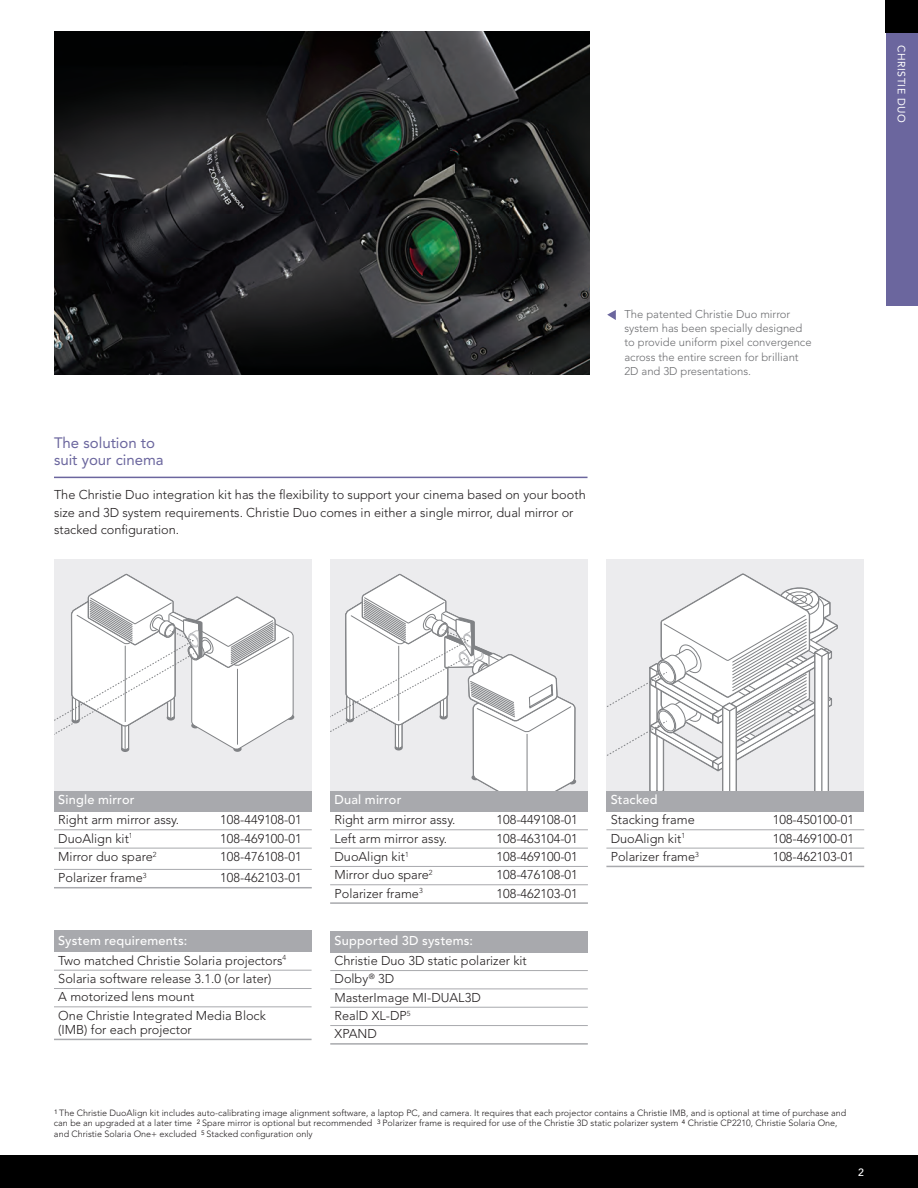
<style>
.page{position:relative;width:918px;height:1188px;background:#fff}
.page>*{position:absolute;margin:0;border:0;box-sizing:border-box;transform-origin:0 0}
.t1{font:15px/17.2px "Avenir";color:#6b669e}
.t2{font:300 12.75px/18.3px "Avenir";color:#231f20}
.t3{font:500 12.75px "Avenir";letter-spacing:.015em;color:#fff}
.t4{font:300 11.25px/14.2px "Avenir";color:#6c6d70}
.t5{font:10.5px "Avenir";letter-spacing:.05em;color:#fff}
.t6{font:500 10.5px "Avenir";color:#fff}
.t7{font:300 9px/10.5px "Avenir";color:#231f20}
.s1{font-weight:500;color:#fff}
</style>
<div class="page">
<div style="left:886px;top:32px;width:32px;height:274px;background:#6b669e"></div>
<div style="left:0;top:1156px;width:918px;height:32px;background:#000"></div>
<div style="left:886px;top:0;width:32px;height:32px;background:#000"></div>
<div style="left:54px;top:931px;width:258px;height:21px;background:#a8a9ad"></div>
<hr style="left:54px;top:970px;width:258px;height:1px;background:#a8a9ad">
<hr style="left:54px;top:988px;width:258px;height:1px;background:#a8a9ad">
<hr style="left:54px;top:1006px;width:258px;height:1px;background:#a8a9ad">
<hr style="left:54px;top:1039px;width:258px;height:1px;background:#a8a9ad">
<div style="left:54px;top:790px;width:258px;height:21px;background:#a8a9ad"></div>
<hr style="left:54px;top:829px;width:258px;height:1px;background:#a8a9ad">
<hr style="left:54px;top:848px;width:258px;height:1px;background:#a8a9ad">
<hr style="left:54px;top:869px;width:258px;height:1px;background:#a8a9ad">
<hr style="left:54px;top:887px;width:258px;height:1px;background:#a8a9ad">
<div style="left:330px;top:931px;width:258px;height:21px;background:#a8a9ad"></div>
<hr style="left:330px;top:970px;width:258px;height:1px;background:#a8a9ad">
<hr style="left:330px;top:989px;width:258px;height:1px;background:#a8a9ad">
<hr style="left:330px;top:1007px;width:258px;height:1px;background:#a8a9ad">
<hr style="left:330px;top:1025px;width:258px;height:1px;background:#a8a9ad">
<hr style="left:330px;top:1043px;width:258px;height:2px;background:#a8a9ad">
<div style="left:330px;top:790px;width:258px;height:21px;background:#a8a9ad"></div>
<hr style="left:330px;top:829px;width:258px;height:1px;background:#a8a9ad">
<hr style="left:330px;top:848px;width:258px;height:1px;background:#a8a9ad">
<hr style="left:330px;top:866px;width:258px;height:1px;background:#a8a9ad">
<hr style="left:330px;top:884px;width:258px;height:1px;background:#a8a9ad">
<hr style="left:330px;top:902px;width:258px;height:2px;background:#a8a9ad">
<div style="left:606px;top:790px;width:258px;height:21px;background:#a8a9ad"></div>
<hr style="left:606px;top:829px;width:258px;height:1px;background:#a8a9ad">
<hr style="left:606px;top:848px;width:258px;height:1px;background:#a8a9ad">
<hr style="left:606px;top:866px;width:258px;height:1px;background:#a8a9ad">
<svg style="left:607px;top:310px;width:9px;height:10px"></svg>
<hr style="left:54px;top:477px;width:534px;height:1px;background:#6b669e">
<div style="left:54px;top:559px;width:258px;height:231px;background:#ececee"></div>
<svg style="left:54px;top:573px;width:240px;height:179px"></svg>
<div style="left:330px;top:559px;width:258px;height:231px;background:#ececee"></div>
<svg style="left:330px;top:573px;width:246px;height:217px"></svg>
<div style="left:606px;top:559px;width:258px;height:231px;background:#ececee"></div>
<svg style="left:607px;top:573px;width:231px;height:217px"></svg>
<img style="left:54px;top:31px;width:536px;height:344px">
<p class="t1" style="left:54px;top:434px;width:111px">The solution to suit your cinema</p>
<p class="t2" style="left:54px;top:486px;width:533px;line-height:17.2px">The Christie Duo integration kit has the flexibility to support your cinema based on your booth size and 3D system requirements. Christie Duo comes in either a single mirror, dual mirror or stacked configuration.</p>
<p class="t4" style="left:624px;top:307px;width:189px">The patented Christie Duo mirror system has been specially designed to provide uniform pixel convergence across the entire screen for brilliant 2D and 3D presentations.</p>
<p class="t5" style="left:908px;top:45px;width:79px;rotate:90deg">CHRISTIE DUO</p>
<p class="t3" style="left:58px;top:793px;width:78px">Single mirror</p>
<p class="t2" style="left:58px;top:811px;width:122px">Right arm mirror assy.</p>
<p class="t2" style="left:220px;top:811px;width:83px">108-449108-01</p>
<p class="t2" style="left:58px;top:829px;width:76px">DuoAlign kit<sup>1</sup></p>
<p class="t2" style="left:220px;top:829px;width:83px">108-469100-01</p>
<p class="t2" style="left:58px;top:847px;width:100px">Mirror duo spare<sup>2</sup></p>
<p class="t2" style="left:220px;top:847px;width:83px">108-476108-01</p>
<p class="t2" style="left:58px;top:869px;width:90px">Polarizer frame<sup>3</sup></p>
<p class="t2" style="left:220px;top:869px;width:83px">108-462103-01</p>
<p class="t2" style="left:58px;top:931px;width:229px;line-height:19.8px"><span class="s1">System requirements:<br></span>Two matched Christie Solaria projectors<sup>4</sup></p>
<p class="t2" style="left:58px;top:969px;width:215px">Solaria software release 3.1.0 (or later)<br>A motorized lens mount<br>One Christie Integrated Media Block</p>
<p class="t2" style="left:58px;top:1020px;width:135px">(IMB) for each projector</p>
<p class="t3" style="left:334px;top:793px;width:68px">Dual mirror</p>
<p class="t2" style="left:334px;top:811px;width:122px">Right arm mirror assy.</p>
<p class="t2" style="left:496px;top:811px;width:83px">108-449108-01</p>
<p class="t2" style="left:334px;top:829px;width:114px">Left arm mirror assy.</p>
<p class="t2" style="left:496px;top:829px;width:83px">108-463104-01</p>
<p class="t2" style="left:334px;top:847px;width:76px">DuoAlign kit<sup>1</sup></p>
<p class="t2" style="left:496px;top:847px;width:83px">108-469100-01</p>
<p class="t2" style="left:334px;top:866px;width:100px">Mirror duo spare<sup>2</sup></p>
<p class="t2" style="left:496px;top:866px;width:83px">108-476108-01</p>
<p class="t2" style="left:334px;top:884px;width:90px">Polarizer frame<sup>3</sup></p>
<p class="t2" style="left:496px;top:884px;width:83px">108-462103-01</p>
<p class="t3" style="left:335px;top:933px;width:140px">Supported 3D systems:</p>
<p class="t2" style="left:335px;top:951px;width:194px">Christie Duo 3D static polarizer kit<br>Dolby<sup>®</sup> 3D<br>MasterImage MI-DUAL3D<br>RealD XL-DP<sup>5<br></sup>XPAND</p>
<p class="t3" style="left:611px;top:793px;width:48px">Stacked</p>
<p class="t2" style="left:611px;top:811px;width:86px">Stacking frame</p>
<p class="t2" style="left:773px;top:811px;width:83px">108-450100-01</p>
<p class="t2" style="left:611px;top:829px;width:76px">DuoAlign kit<sup>1</sup></p>
<p class="t2" style="left:773px;top:829px;width:83px">108-469100-01</p>
<p class="t2" style="left:611px;top:847px;width:90px">Polarizer frame<sup>3</sup></p>
<p class="t2" style="left:773px;top:847px;width:83px">108-462103-01</p>
<p class="t7" style="left:54px;top:1107px;width:794px"><sup>1</sup> The Christie DuoAlign kit includes auto-calibrating image alignment software, a laptop PC, and camera. It requires that each projector contains a Christie IMB, and is optional at time of purchase and can be an upgraded at a later time <sup>2</sup> Spare mirror is optional but recommended <sup>3</sup> Polarizer frame is required for use of the Christie 3D static polarizer system <sup>4</sup> Christie CP2210, Christie Solaria One, and Christie Solaria One+ excluded <sup>5</sup> Stacked configuration only</p>
<p class="t6" style="left:858px;top:1166px;width:7px">2</p>
</div>
